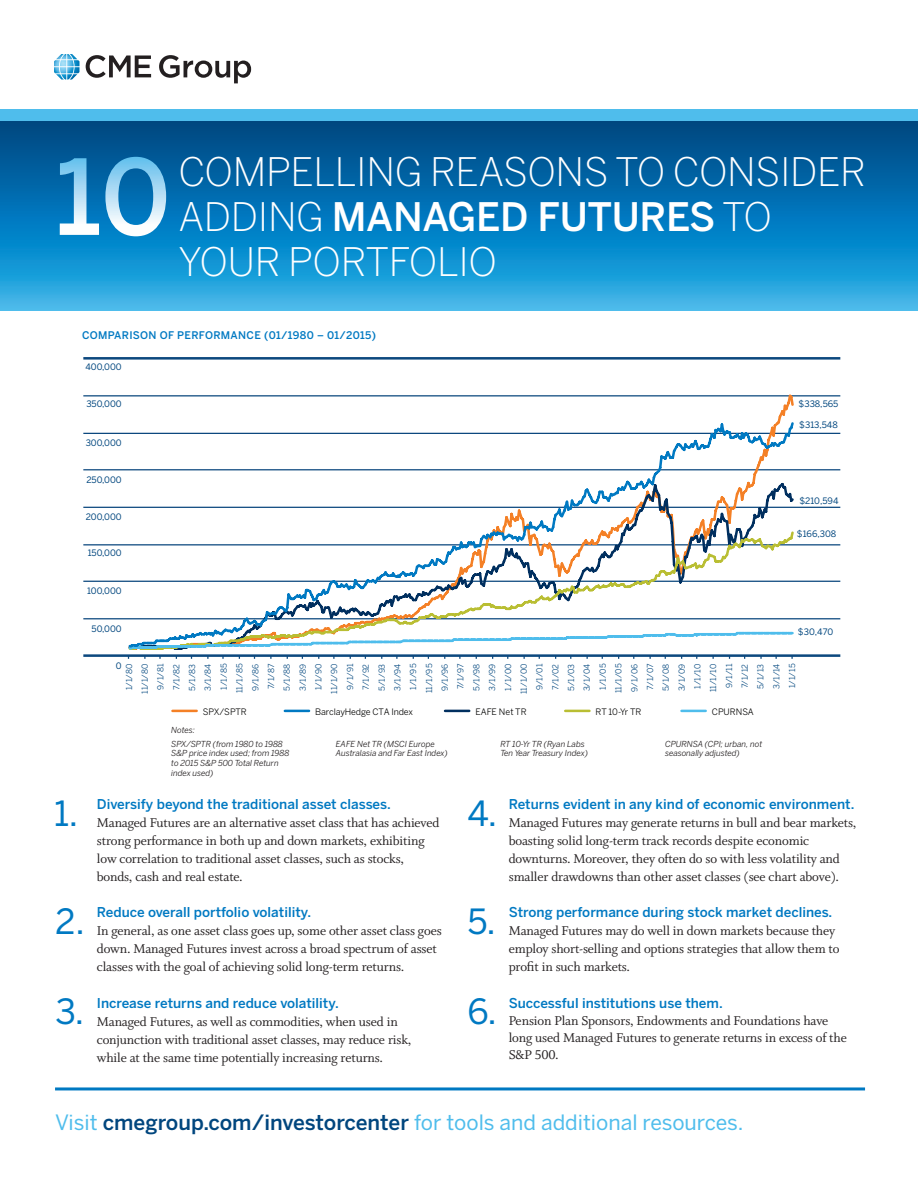
<style>
.page{position:relative;width:918px;height:1188px;background:#fff}
.page>*{position:absolute;margin:0;border:0;box-sizing:border-box;transform-origin:0 0}
.t1{font:500 103.65px "Benton Sans";color:#fff}
.t2{font:300 39px/45px "Benton Sans";letter-spacing:-.01em;color:#fff}
.t3{font:34.5px "Benton Sans";color:#0079c2}
.t4{font:21px "Benton Sans";color:#4fbdec}
.t5{font:14.25px/18px "Whitman Roman LF";letter-spacing:-.01em;color:#231f20}
.t6{font:500 13.5px "Benton Sans";color:#0079c2}
.t7{font:500 10.5px "Benton Sans";letter-spacing:.03em;color:#0079c2}
.t8{font:8.85px "Benton Sans";color:#00467e}
.t9{font:8.85px "Benton Sans";letter-spacing:-.015em;color:#050504}
.t10{font:8.25px/15.8px "Benton Sans";color:#00467e;text-align:right}
.t11{font:italic 8.25px/9.9px "Benton Sans";letter-spacing:-.01em;color:#231f20}
.s1{font-weight:500}
.s2{font-weight:500;color:#00467e}
</style>
<div class="page">
<svg style="left:0;top:121px;width:918px;height:190px;background:#0c7ab9"></svg>
<div style="left:0;top:110px;width:918px;height:11px;background:#4fbdec"></div>
<svg style="left:86px;top:55px;width:65px;height:23px"></svg>
<svg style="left:159px;top:55px;width:92px;height:28px"></svg>
<img style="left:54px;top:54px;width:26px;height:26px">
<hr style="left:55px;top:1087px;width:810px;height:3px;background:#0079c2">
<hr style="left:83px;top:357px;width:757px;height:3px;background:#0c487e">
<hr style="left:83px;top:395px;width:757px;height:1px;background:#0c487e">
<hr style="left:83px;top:433px;width:757px;height:1px;background:#0c487e">
<hr style="left:83px;top:469px;width:757px;height:1px;background:#0c487e">
<hr style="left:83px;top:507px;width:757px;height:1px;background:#0c487e">
<hr style="left:83px;top:544px;width:757px;height:1px;background:#0c487e">
<hr style="left:83px;top:581px;width:757px;height:1px;background:#0c487e">
<hr style="left:83px;top:618px;width:757px;height:1px;background:#0c487e">
<hr style="left:83px;top:654px;width:757px;height:3px;background:#0c487e">
<hr style="left:445px;top:710px;width:24px;height:2px;background:#002f5f">
<hr style="left:565px;top:710px;width:24px;height:2px;background:#b9be33">
<hr style="left:172px;top:710px;width:25px;height:2px;background:#f48026">
<hr style="left:285px;top:710px;width:24px;height:2px;background:#0079c2">
<hr style="left:682px;top:710px;width:24px;height:2px;background:#4fbdec">
<svg style="left:127px;top:394px;width:667px;height:26px"></svg>
<svg style="left:127px;top:654px;width:667px;height:5px"></svg>
<svg style="left:127px;top:420px;width:667px;height:230px"></svg>
<h1 class="t1" style="left:55px;top:136px;width:117px">10</h1>
<h2 class="t2" style="left:178px;top:148px;width:689px">COMPELLING REASONS TO CONSIDER<br>ADDING <span class="s1">MANAGED FUTURES</span> TO<br>YOUR PORTFOLIO</h2>
<p class="t7" style="left:82px;top:329px;width:296px">COMPARISON OF PERFORMANCE (01/1980 – 01/2015)</p>
<p class="t8" style="left:86px;top:361px;width:38px">400,000</p>
<p class="t8" style="left:86px;top:398px;width:37px">350,000</p>
<p class="t8" style="left:86px;top:437px;width:38px">300,000</p>
<p class="t8" style="left:86px;top:474px;width:37px">250,000</p>
<p class="t8" style="left:86px;top:512px;width:37px">200,000</p>
<p class="t8" style="left:88px;top:548px;width:36px">150,000</p>
<p class="t8" style="left:87px;top:585px;width:36px">100,000</p>
<p class="t8" style="left:92px;top:624px;width:32px">50,000</p>
<p class="t8" style="left:799px;top:398px;width:41px">$338,565</p>
<p class="t8" style="left:799px;top:420px;width:40px">$313,548</p>
<p class="t8" style="left:799px;top:495px;width:41px">$210,594</p>
<p class="t8" style="left:797px;top:528px;width:41px">$166,308</p>
<p class="t8" style="left:798px;top:627px;width:37px">$30,470</p>
<p class="t8" style="left:116px;top:661px;width:7px">0</p>
<p class="t10" style="left:121px;top:694px;width:32px;rotate:-90deg">1/1/80<br>11/1/80<br>9/1/81<br>7/1/82<br>5/1/83<br>3/1/84<br>1/1/85<br>11/1/85<br>9/1/86<br>7/1/87<br>5/1/88<br>3/1/89<br>1/1/90<br>11/1/90<br>9/1/91<br>7/1/92<br>5/1/93<br>3/1/94<br>1/1/95<br>11/1/95<br>9/1/96<br>7/1/97<br>5/1/98<br>3/1/99<br>1/1/00<br>11/1/00<br>9/1/01<br>7/1/02<br>5/1/03<br>3/1/04<br>1/1/05<br>11/1/05<br>9/1/06<br>7/1/07<br>5/1/08<br>3/1/09<br>1/1/10<br>11/1/10<br>9/1/11<br>7/1/12<br>5/1/13<br>3/1/14<br>1/1/15</p>
<p class="t9" style="left:203px;top:706px;width:46px">SPX/SPTR</p>
<p class="t9" style="left:315px;top:706px;width:99px">BarclayHedge CTA Index</p>
<p class="t9" style="left:475px;top:706px;width:53px">EAFE Net TR</p>
<p class="t9" style="left:596px;top:706px;width:47px">RT 10-Yr TR</p>
<p class="t9" style="left:712px;top:706px;width:43px">CPURNSA</p>
<p class="t11" style="left:171px;top:724px;width:113px;line-height:13.2px">Notes:<br>SPX/SPTR (from 1980 to 1988</p>
<p class="t11" style="left:171px;top:748px;width:120px">S&amp;P price index used; from 1988 to 2015 S&amp;P 500 Total Return index used)</p>
<p class="t11" style="left:336px;top:739px;width:114px">EAFE Net TR (MSCI Europe<br>Australasia and Far East Index)</p>
<p class="t11" style="left:501px;top:739px;width:89px">RT 10-Yr TR (Ryan Labs<br>Ten Year Treasury Index)</p>
<p class="t11" style="left:665px;top:739px;width:99px">CPURNSA (CPI; urban, not seasonally adjusted)</p>
<h3 class="t3" style="left:54px;top:793px;width:26px">1.</h3>
<h3 class="t3" style="left:55px;top:901px;width:31px">2.</h3>
<h3 class="t3" style="left:56px;top:991px;width:30px">3.</h3>
<p class="t6" style="left:97px;top:796px;width:295px">Diversify beyond the traditional asset classes.</p>
<p class="t5" style="left:97px;top:814px;width:344px">Managed Futures are an alternative asset class that has achieved strong performance in both up and down markets, exhibiting low correlation to traditional asset classes, such as stocks, bonds, cash and real estate.</p>
<p class="t6" style="left:97px;top:904px;width:216px">Reduce overall portfolio volatility.</p>
<p class="t5" style="left:97px;top:922px;width:346px">In general, as one asset class goes up, some other asset class goes down. Managed Futures invest across a broad spectrum of asset classes with the goal of achieving solid long-term returns.</p>
<p class="t6" style="left:97px;top:995px;width:243px">Increase returns and reduce volatility.</p>
<p class="t5" style="left:97px;top:1013px;width:316px">Managed Futures, as well as commodities, when used in conjunction with traditional asset classes, may reduce risk, while at the same time potentially increasing returns.</p>
<h3 class="t3" style="left:467px;top:793px;width:31px">4.</h3>
<h3 class="t3" style="left:467px;top:901px;width:30px">5.</h3>
<p class="t6" style="left:509px;top:796px;width:347px">Returns evident in any kind of economic environment.</p>
<p class="t5" style="left:509px;top:814px;width:349px">Managed Futures may generate returns in bull and bear markets, boasting solid long-term track records despite economic downturns. Moreover, they often do so with less volatility and smaller drawdowns than other asset classes (see chart above).</p>
<p class="t6" style="left:509px;top:904px;width:325px">Strong performance during stock market declines.</p>
<p class="t5" style="left:509px;top:922px;width:332px">Managed Futures may do well in down markets because they employ short-selling and options strategies that allow them to profit in such markets.</p>
<h3 class="t3" style="left:467px;top:991px;width:31px">6.</h3>
<p class="t6" style="left:509px;top:995px;width:216px">Successful institutions use them.</p>
<p class="t5" style="left:509px;top:1012px;width:340px;line-height:17.1px">Pension Plan Sponsors, Endowments and Foundations have long used Managed Futures to generate returns in excess of the<br>S&amp;P 500.</p>
<h3 class="t4" style="left:55px;top:1110px;width:690px">Visit <span class="s2">cmegroup.com/investorcenter</span> for tools and additional resources.</h3>
</div>
